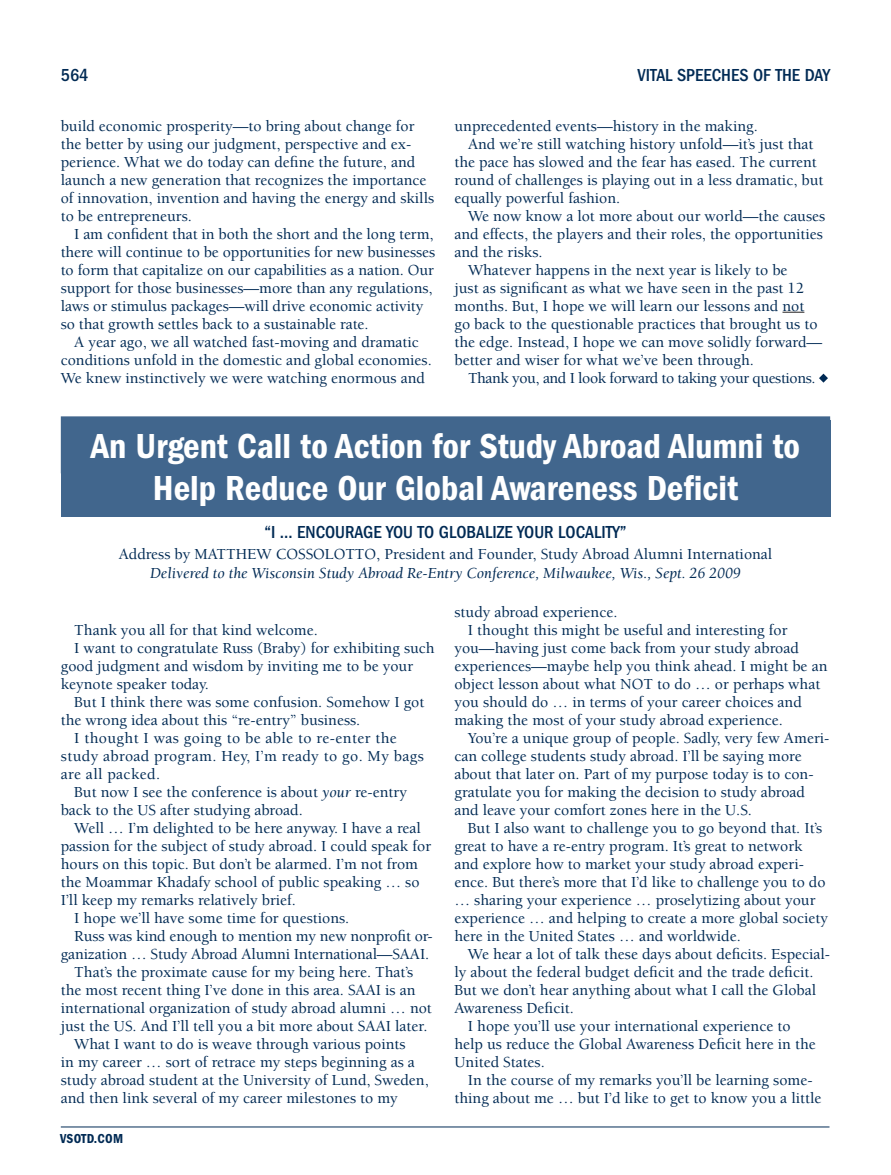
<style>
.page{position:relative;width:891px;height:1175px;background:#fff}
.page>*{position:absolute;margin:0;border:0;box-sizing:border-box;transform-origin:0 0}
.t1{font:36px/42px "ITC Franklin Gothic Std Dm Cd";color:#fff;text-align:center}
.t2{font:500 condensed 18px "ITC Franklin Gothic Std";color:#002a54}
.t3{font:500 15.75px/18px "Berkeley";color:#002a54}
.t4{font:500 15.75px "Berkeley";letter-spacing:.025em;color:#002a54}
.t5{font:italic 15.75px "Berkeley";color:#002a54}
.t6{font:500 15.75px "Berkeley";letter-spacing:-.025em;color:#002a54}
.t7{font:13.5px "ITC Franklin Gothic Std Dm Cd";letter-spacing:.02em;color:#002a54}
.s1{font-weight:400;font-style:italic}
</style>
<div class="page">
<hr style="left:61px;top:1126px;width:769px;height:1px;background:#002a54">
<div style="left:61px;top:420px;width:769px;height:97px;background:#41668d"></div>
<svg style="left:783px;top:312px;width:21px;height:1px"></svg>
<svg style="left:819px;top:373px;width:9px;height:9px"></svg>
<div style="left:61px;top:416px;width:769px;height:57px;background:#41668d"></div>
<p class="t2" style="left:61px;top:65px;width:29px">564</p>
<p class="t2" style="left:637px;top:65px;width:194px">VITAL SPEECHES OF THE DAY</p>
<p class="t3" style="left:61px;top:117px;width:375px">build economic prosperity—to bring about change for the better by using our judgment, perspective and ex&shy;perience. What we do today can define the future, and launch a new generation that recognizes the importance of innovation, invention and having the energy and skills to be entrepreneurs.</p>
<p class="t3" style="left:61px;top:225px;width:376px;text-indent:13px">I am confident that in both the short and the long term, there will continue to be opportunities for new businesses to form that capitalize on our capabilities as a nation. Our support for those businesses—more than any regulations, laws or stimulus packages—will drive economic activity so that growth settles back to a sustainable rate.</p>
<p class="t3" style="left:61px;top:333px;width:373px;text-align:center">A year ago, we all watched fast-moving and dramatic conditions unfold in the domestic and global economies.<br>We knew instinctively we were watching enormous and</p>
<p class="t3" style="left:454px;top:117px;width:305px">unprecedented events—history in the making.</p>
<p class="t3" style="left:468px;top:135px;width:347px">And we’re still watching history unfold—it’s just that</p>
<p class="t3" style="left:455px;top:153px;width:364px">the pace has slowed and the fear has eased. The current</p>
<p class="t3" style="left:455px;top:171px;width:370px">round of challenges is playing out in a less dramatic, but</p>
<p class="t3" style="left:455px;top:189px;width:167px">equally powerful fashion.</p>
<p class="t3" style="left:468px;top:207px;width:359px">We now know a lot more about our world—the causes</p>
<p class="t3" style="left:455px;top:225px;width:370px">and effects, the players and their roles, the opportunities</p>
<p class="t3" style="left:455px;top:243px;width:90px">and the risks.</p>
<p class="t3" style="left:468px;top:261px;width:321px">Whatever happens in the next year is likely to be</p>
<p class="t3" style="left:455px;top:279px;width:351px">just as significant as what we have seen in the past 12</p>
<p class="t3" style="left:455px;top:297px;width:351px">months. But, I hope we will learn our lessons and not</p>
<p class="t3" style="left:455px;top:315px;width:365px">go back to the questionable practices that brought us to</p>
<p class="t3" style="left:455px;top:333px;width:369px">the edge. Instead, I hope we can move solidly forward—</p>
<p class="t3" style="left:455px;top:351px;width:301px">better and wiser for what we’ve been through.</p>
<p class="t6" style="left:468px;top:369px;width:349px">Thank you, and I look forward to taking your questions.</p>
<h1 class="t1" style="left:91px;top:425px;width:711px">An Urgent Call to Action for Study Abroad Alumni to<br>Help Reduce Our Global Awareness Deficit</h1>
<p class="t2" style="left:264px;top:522px;width:364px">“I … ENCOURAGE YOU TO GLOBALIZE YOUR LOCALITY”</p>
<p class="t3" style="left:119px;top:545px;width:655px">Address by MATTHEW COSSOLOTTO, President and Founder, Study Abroad Alumni International</p>
<p class="t5" style="left:150px;top:565px;width:592px">Delivered to the Wisconsin Study Abroad Re-Entry Conference, Milwaukee, Wis., Sept. 26 2009</p>
<p class="t3" style="left:74px;top:621px;width:245px">Thank you all for that kind welcome.</p>
<p class="t3" style="left:74px;top:639px;width:362px">I want to congratulate Russ (Braby) for exhibiting such</p>
<p class="t3" style="left:61px;top:657px;width:354px">good judgment and wisdom by inviting me to be your</p>
<p class="t3" style="left:61px;top:675px;width:150px">keynote speaker today.</p>
<p class="t3" style="left:74px;top:693px;width:352px">But I think there was some confusion. Somehow I got</p>
<p class="t3" style="left:61px;top:711px;width:301px">the wrong idea about this “re-entry” business.</p>
<p class="t4" style="left:74px;top:729px;width:324px">I thought I was going to be able to re-enter the</p>
<p class="t4" style="left:61px;top:747px;width:365px">study abroad program. Hey, I’m ready to go. My bags</p>
<p class="t4" style="left:61px;top:765px;width:101px">are all packed.</p>
<p class="t3" style="left:74px;top:783px;width:334px">But now I see the conference is about <span class="s1">your</span> re-entry</p>
<p class="t3" style="left:61px;top:801px;width:243px">back to the US after studying abroad.</p>
<p class="t3" style="left:74px;top:819px;width:348px">Well … I’m delighted to be here anyway. I have a real</p>
<p class="t3" style="left:61px;top:837px;width:372px">passion for the subject of study abroad. I could speak for</p>
<p class="t3" style="left:61px;top:855px;width:359px">hours on this topic. But don’t be alarmed. I’m not from</p>
<p class="t3" style="left:61px;top:873px;width:360px">the Moammar Khadafy school of public speaking … so</p>
<p class="t3" style="left:61px;top:891px;width:237px">I’ll keep my remarks relatively brief.</p>
<p class="t3" style="left:74px;top:909px;width:277px">I hope we’ll have some time for questions.</p>
<p class="t3" style="left:74px;top:927px;width:360px">Russ was kind enough to mention my new nonprofit or-</p>
<p class="t3" style="left:61px;top:945px;width:370px">ganization … Study Abroad Alumni International—SAAI.</p>
<p class="t3" style="left:74px;top:963px;width:340px">That’s the proximate cause for my being here. That’s</p>
<p class="t3" style="left:61px;top:981px;width:356px">the most recent thing I’ve done in this area. SAAI is an</p>
<p class="t3" style="left:61px;top:999px;width:373px">international organization of study abroad alumni … not</p>
<p class="t3" style="left:61px;top:1017px;width:368px">just the US. And I’ll tell you a bit more about SAAI later.</p>
<p class="t3" style="left:74px;top:1035px;width:333px">What I want to do is weave through various points</p>
<p class="t3" style="left:61px;top:1053px;width:356px">in my career … sort of retrace my steps beginning as a</p>
<p class="t3" style="left:61px;top:1071px;width:369px">study abroad student at the University of Lund, Sweden,</p>
<p class="t3" style="left:61px;top:1089px;width:339px">and then link several of my career milestones to my</p>
<p class="t7" style="left:60px;top:1130px;width:65px">VSOTD.COM</p>
<p class="t3" style="left:454px;top:603px;width:164px">study abroad experience.</p>
<p class="t3" style="left:468px;top:621px;width:321px">I thought this might be useful and interesting for</p>
<p class="t3" style="left:454px;top:639px;width:346px">you—having just come back from your study abroad</p>
<p class="t3" style="left:454px;top:657px;width:374px">experiences—maybe help you think ahead. I might be an</p>
<p class="t3" style="left:454px;top:675px;width:367px">object lesson about what NOT to do … or perhaps what</p>
<p class="t3" style="left:454px;top:693px;width:349px">you should do … in terms of your career choices and</p>
<p class="t3" style="left:454px;top:711px;width:330px">making the most of your study abroad experience.</p>
<p class="t3" style="left:468px;top:729px;width:363px">You’re a unique group of people. Sadly, very few Ameri-</p>
<p class="t3" style="left:454px;top:747px;width:349px">can college students study abroad. I’ll be saying more</p>
<p class="t3" style="left:454px;top:765px;width:361px">about that later on. Part of my purpose today is to con-</p>
<p class="t3" style="left:454px;top:783px;width:352px">gratulate you for making the decision to study abroad</p>
<p class="t3" style="left:454px;top:801px;width:299px">and leave your comfort zones here in the U.S.</p>
<p class="t3" style="left:468px;top:819px;width:356px">But I also want to challenge you to go beyond that. It’s</p>
<p class="t3" style="left:454px;top:837px;width:350px">great to have a re-entry program. It’s great to network</p>
<p class="t3" style="left:454px;top:855px;width:351px">and explore how to market your study abroad experi-</p>
<p class="t3" style="left:454px;top:873px;width:373px">ence. But there’s more that I’d like to challenge you to do</p>
<p class="t3" style="left:454px;top:891px;width:363px">… sharing your experience … proselytizing about your</p>
<p class="t3" style="left:454px;top:909px;width:375px">experience … and helping to create a more global society</p>
<p class="t3" style="left:454px;top:927px;width:288px">here in the United States … and worldwide.</p>
<p class="t3" style="left:468px;top:945px;width:364px">We hear a lot of talk these days about deficits. Especial-</p>
<p class="t3" style="left:454px;top:963px;width:360px">ly about the federal budget deficit and the trade deficit.</p>
<p class="t3" style="left:454px;top:981px;width:363px">But we don’t hear anything about what I call the Global</p>
<p class="t3" style="left:454px;top:999px;width:121px">Awareness Deficit.</p>
<p class="t3" style="left:468px;top:1017px;width:324px">I hope you’ll use your international experience to</p>
<p class="t3" style="left:454px;top:1035px;width:363px">help us reduce the Global Awareness Deficit here in the</p>
<p class="t3" style="left:454px;top:1053px;width:92px">United States.</p>
<p class="t3" style="left:468px;top:1071px;width:346px">In the course of my remarks you’ll be learning some-</p>
<p class="t3" style="left:454px;top:1089px;width:368px">thing about me … but I’d like to get to know you a little</p>
</div>
